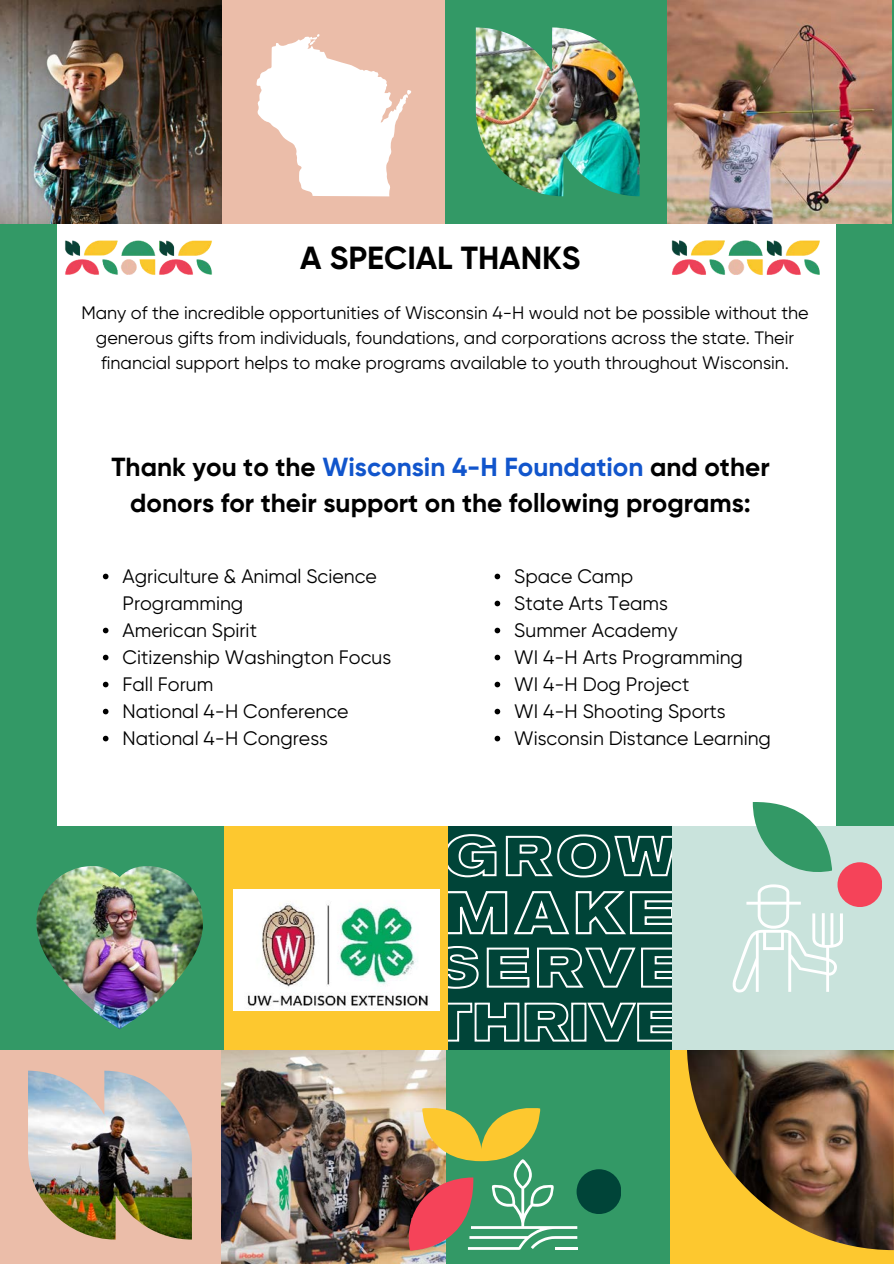
<style>
.page{position:relative;width:894px;height:1264px;background:#fff}
.page>*{position:absolute;margin:0;border:0;box-sizing:border-box;transform-origin:0 0}
.t1{font:700 31.95px "Gilroy";color:#000}
.t2{font:700 26.1px/36px "Gilroy";color:#000;text-align:center}
.t3{font:19.5px/27px "Gilroy";color:#000}
.t4{font:18px/24.8px "Gilroy";color:#000;text-align:center}
.s1{color:#15c}
</style>
<div class="page">
<div style="left:0;top:0;width:893px;height:1263px;background:#396"></div>
<div style="left:0;top:1043px;width:222px;height:220px;background:#ebbda9"></div>
<img style="left:222px;top:1050px;width:224px;height:213px">
<div style="left:669px;top:1043px;width:224px;height:220px;background:#fdc82f"></div>
<div style="left:576px;top:1169px;width:45px;height:44px;background:#004438;border-radius:50%"></div>
<img style="left:28px;top:1070px;width:164px;height:169px">
<svg style="left:402px;top:1099px;width:175px;height:151px"></svg>
<img style="left:687px;top:1050px;width:206px;height:200px">
<img style="left:667px;top:0;width:224px;height:224px">
<img style="left:0;top:0;width:222px;height:224px">
<img style="left:475px;top:27px;width:164px;height:169px">
<div style="left:222px;top:0;width:223px;height:224px;background:#ebbda9"></div>
<img style="left:115px;top:34px;width:517px;height:162px">
<div style="left:58px;top:224px;width:777px;height:820px;background:#fff"></div>
<img style="left:65px;top:240px;width:147px;height:35px">
<img style="left:671px;top:240px;width:149px;height:35px">
<svg style="left:103px;top:573px;width:5px;height:6px"></svg>
<svg style="left:103px;top:627px;width:5px;height:6px"></svg>
<svg style="left:103px;top:654px;width:5px;height:6px"></svg>
<svg style="left:103px;top:681px;width:5px;height:6px"></svg>
<svg style="left:103px;top:708px;width:5px;height:6px"></svg>
<svg style="left:103px;top:735px;width:5px;height:6px"></svg>
<svg style="left:494px;top:573px;width:6px;height:6px"></svg>
<svg style="left:494px;top:600px;width:6px;height:6px"></svg>
<svg style="left:494px;top:627px;width:6px;height:6px"></svg>
<svg style="left:494px;top:654px;width:6px;height:6px"></svg>
<svg style="left:494px;top:681px;width:6px;height:6px"></svg>
<svg style="left:494px;top:708px;width:6px;height:6px"></svg>
<svg style="left:494px;top:735px;width:6px;height:6px"></svg>
<div style="left:0;top:826px;width:224px;height:224px;background:#396"></div>
<div style="left:448px;top:826px;width:223px;height:224px;background:#004438"></div>
<svg style="left:448px;top:834px;width:223px;height:44px"></svg>
<svg style="left:448px;top:891px;width:223px;height:44px"></svg>
<svg style="left:448px;top:946px;width:223px;height:43px"></svg>
<svg style="left:448px;top:1002px;width:223px;height:40px"></svg>
<div style="left:224px;top:826px;width:224px;height:224px;background:#fdc82f"></div>
<div style="left:671px;top:826px;width:222px;height:224px;background:#c9e3dc"></div>
<div style="left:837px;top:862px;width:45px;height:45px;background:#f54359;border-radius:50%"></div>
<svg style="left:732px;top:800px;width:110px;height:192px"></svg>
<img style="left:233px;top:889px;width:206px;height:121px">
<img style="left:36px;top:866px;width:167px;height:163px">
<p class="t1" style="left:300px;top:239px;width:281px">A SPECIAL THANKS</p>
<p class="t4" style="left:81px;top:301px;width:728px">Many of the incredible opportunities of Wisconsin 4-H would not be possible without the generous gifts from individuals, foundations, and corporations across the state. Their financial support helps to make programs available to youth throughout Wisconsin.</p>
<p class="t2" style="left:111px;top:449px;width:659px">Thank you to the <span class="s1">Wisconsin 4-H Foundation</span> and other donors for their support on the following programs:</p>
<p class="t3" style="left:122px;top:562px;width:256px">Agriculture &amp; Animal Science<br>Programming</p>
<h2 class="t3" style="left:122px;top:616px;width:136px">American Spirit</h2>
<p class="t3" style="left:122px;top:643px;width:270px">Citizenship Washington Focus</p>
<h3 class="t3" style="left:122px;top:670px;width:92px">Fall Forum</h3>
<p class="t3" style="left:122px;top:697px;width:227px">National 4-H Conference</p>
<p class="t3" style="left:122px;top:724px;width:207px">National 4-H Congress</p>
<p class="t3" style="left:514px;top:562px;width:120px">Space Camp</p>
<p class="t3" style="left:514px;top:589px;width:155px">State Arts Teams</p>
<p class="t3" style="left:514px;top:616px;width:165px">Summer Academy</p>
<p class="t3" style="left:514px;top:643px;width:230px">WI 4-H Arts Programming</p>
<p class="t3" style="left:514px;top:670px;width:176px">WI 4-H Dog Project</p>
<p class="t3" style="left:514px;top:697px;width:213px">WI 4-H Shooting Sports</p>
<p class="t3" style="left:514px;top:724px;width:258px">Wisconsin Distance Learning</p>
</div>
